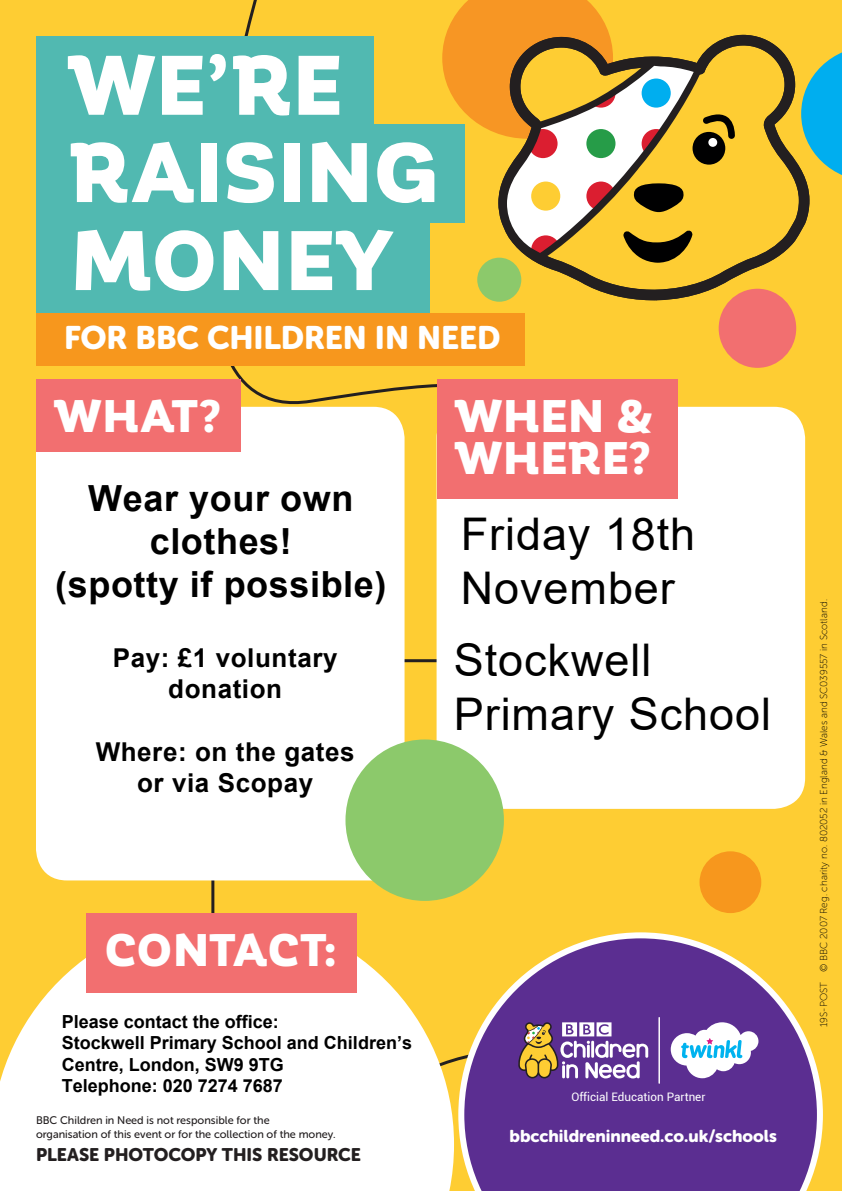
<style>
.page{position:relative;width:842px;height:1191px;background:#fecd33}
.page>*{position:absolute;margin:0;border:0;box-sizing:border-box;transform-origin:0 0}
.t1{font:900 83px "Corporative";color:#fff}
.t2{font:45px/54px "Arial";letter-spacing:.02em;color:#000}
.t3{font:900 45px/42px "Corporative";letter-spacing:.015em;color:#fff}
.t4{font:700 36px/43.2px "Arial";letter-spacing:.015em;color:#000;text-align:center}
.t5{font:900 32.3px "Ursa Sans";color:#fff}
.t6{font:700 26px/31.2px "Arial";letter-spacing:.02em;color:#000;text-align:center}
.t7{font:900 18.1px "Ursa Sans";color:#231f20}
.t8{font:700 18px/21.6px "Arial";color:#000}
.t9{font:900 17px "Ursa Sans";color:#fff}
.t10{font:11.7px "Roboto";color:#fff}
.t11{font:11px "Ursa Sans";color:#231f20}
._2015___PKU_code{font:200 10px "Ursa Sans";letter-spacing:.005em;color:#000001}
</style>
<div class="page">
<svg style="left:230px;top:0;width:295px;height:627px"></svg>
<div style="left:36px;top:407px;width:369px;height:473px;background:#fff;border-radius:31px"></div>
<div style="left:36px;top:379px;width:204px;height:73px;background:#f26f70"></div>
<div style="left:437px;top:407px;width:368px;height:402px;background:#fff;border-radius:31px"></div>
<div style="left:437px;top:379px;width:240px;height:119px;background:#f26f70"></div>
<svg style="left:0;top:913px;width:454px;height:278px;fill:#fff"></svg>
<div style="left:86px;top:913px;width:270px;height:79px;background:#f26f70"></div>
<svg style="left:458px;top:932px;width:365px;height:259px"></svg>
<hr style="left:658px;top:1017px;width:2px;height:66px;background:#fff">
<svg style="left:403px;top:1021px;width:355px;height:95px"></svg>
<div style="left:36px;top:124px;width:428px;height:98px;background:#51b9b1"></div>
<div style="left:36px;top:210px;width:393px;height:106px;background:#51b9b1"></div>
<div style="left:36px;top:314px;width:488px;height:52px;background:#f7971d"></div>
<div style="left:36px;top:36px;width:338px;height:98px;background:#51b9b1"></div>
<div style="left:719px;top:289px;width:77px;height:79px;background:#f26f70;border-radius:50%"></div>
<div style="left:477px;top:258px;width:44px;height:44px;background:#8cc96b;border-radius:50%"></div>
<svg style="left:809px;top:52px;width:33px;height:123px"></svg>
<svg style="left:508px;top:35px;width:301px;height:265px"></svg>
<svg style="left:442px;top:0;width:293px;height:263px"></svg>
<svg style="left:500px;top:59px;width:203px;height:202px"></svg>
<div style="left:345px;top:739px;width:159px;height:162px;background:#8cc96b;border-radius:50%"></div>
<div style="left:699px;top:851px;width:62px;height:62px;background:#f7971d;border-radius:50%"></div>
<p class="t1" style="left:69px;top:39px;width:273px">WE’RE</p>
<p class="t1" style="left:69px;top:127px;width:372px">RAISING</p>
<p class="t1" style="left:69px;top:215px;width:325px">MONEY</p>
<p class="t5" style="left:64px;top:320px;width:438px">FOR BBC CHILDREN IN NEED</p>
<p class="t3" style="left:55px;top:396px;width:169px">WHAT?</p>
<p class="t3" style="left:455px;top:396px;width:200px">WHEN &amp;<br>WHERE?</p>
<h3 class="t4" style="left:55px;top:477px;width:333px">Wear your own clothes!<br>(spotty if possible)</h3>
<h3 class="t6" style="left:113px;top:642px;width:226px">Pay: £1 voluntary donation</h3>
<h3 class="t6" style="left:96px;top:736px;width:260px">Where: on the gates or via Scopay</h3>
<h2 class="t2" style="left:461px;top:507px;width:236px">Friday 18th<br>November</h2>
<h2 class="t2" style="left:454px;top:633px;width:319px">Stockwell<br>Primary School</h2>
<p class="t3" style="left:105px;top:930px;width:233px">CONTACT:</p>
<p class="t8" style="left:62px;top:1010px;width:352px">Please contact the office:<br>Stockwell Primary School and Children’s<br>Centre, London, SW9 9TG<br>Telephone: 020 7274 7687</p>
<p class="t11" style="left:36px;top:1114px;width:235px">BBC Children in Need is not responsible for the</p>
<p class="t11" style="left:36px;top:1128px;width:301px">organisation of this event or for the collection of the money.</p>
<p class="t7" style="left:36px;top:1144px;width:326px">PLEASE PHOTOCOPY THIS RESOURCE</p>
<p class="t10" style="left:571px;top:1088px;width:136px">Official Education Partner</p>
<p class="t9" style="left:509px;top:1126px;width:269px">bbcchildreninneed.co.uk/schools</p>
<p class="_2015___PKU_code" style="left:818px;top:1027px;width:429px;rotate:-90deg">19S-POST © BBC 2007 Reg. charity no. 802052 in England &amp; Wales and SC039557 in Scotland.</p>
</div>
